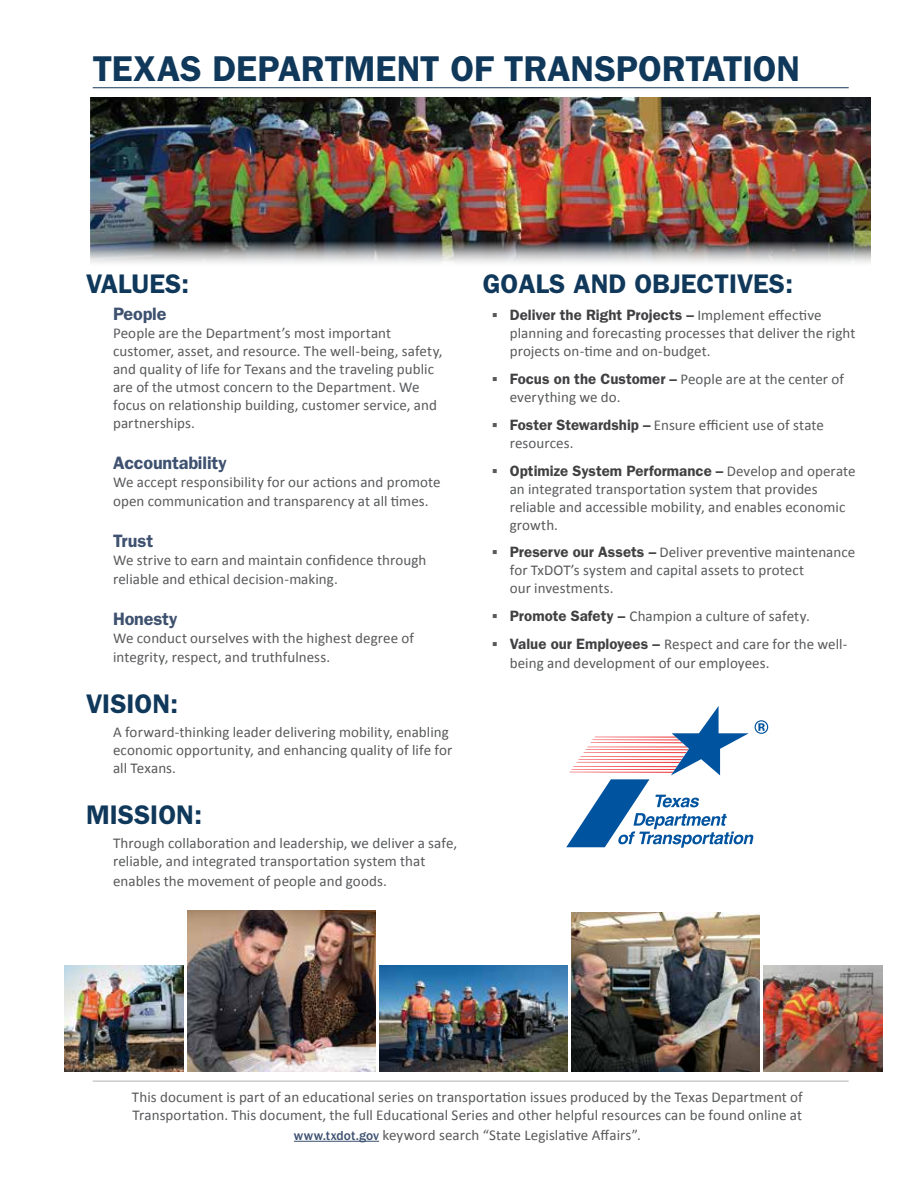
<style>
.page{position:relative;width:918px;height:1188px;background:#fff}
.page>*{position:absolute;margin:0;border:0;box-sizing:border-box;transform-origin:0 0}
.t1{font:600 36px "ITC Franklin Gothic Std";letter-spacing:-.005em;color:#10385a}
.t2{font:600 27px "ITC Franklin Gothic Std";color:#10385a}
.t3{font:600 18px "ITC Franklin Gothic Std";letter-spacing:-.01em;color:#3e516f}
.t4{font:15px/18px "Calibri";letter-spacing:.005em;color:#58595b}
.t5{font:600 15px "ITC Franklin Gothic Std";color:#414042}
.s1{font-family:"Calibri";font-weight:400;color:#58595b}
.s2{font-family:"ITC Franklin Gothic Std";font-weight:600;color:#414042}
.s3{font-family:"ITC Franklin Gothic Std";font-weight:500;font-size:13.5px;color:#3c5070}
</style>
<div class="page">
<hr style="left:93px;top:87px;width:756px;height:1px;background:#10385a">
<hr style="left:93px;top:1080px;width:756px;height:2px;background:#c9cbcc">
<svg style="left:566px;top:706px;width:202px;height:142px"></svg>
<hr style="left:294px;top:1141px;width:85px;height:1px;background:#3c5070">
<img style="left:64px;top:965px;width:119px;height:106px">
<img style="left:763px;top:965px;width:119px;height:106px">
<img style="left:379px;top:965px;width:188px;height:106px">
<img style="left:571px;top:912px;width:188px;height:159px">
<img style="left:187px;top:911px;width:188px;height:160px">
<img style="left:91px;top:97px;width:780px;height:166px">
<h1 class="t1" style="left:93px;top:47px;width:709px">TEXAS DEPARTMENT OF TRANSPORTATION</h1>
<h2 class="t2" style="left:86px;top:267px;width:105px">VALUES:</h2>
<p class="t3" style="left:113px;top:303px;width:55px">People</p>
<p class="t4" style="left:113px;top:324px;width:331px">People are the Department’s most important customer, asset, and resource. The well-being, safety, and quality of life for Texans and the traveling public are of the utmost concern to the Department. We focus on relationship building, customer service, and partnerships.</p>
<p class="t3" style="left:113px;top:452px;width:115px">Accountability</p>
<p class="t4" style="left:113px;top:472px;width:329px;line-height:19.5px">We accept responsibility for our actions and promote open communication and transparency at all times.</p>
<p class="t3" style="left:113px;top:530px;width:42px">Trust</p>
<p class="t4" style="left:113px;top:550px;width:315px;line-height:19.5px">We strive to earn and maintain confidence through reliable and ethical decision-making.</p>
<p class="t3" style="left:113px;top:608px;width:66px">Honesty</p>
<p class="t4" style="left:113px;top:628px;width:302px;line-height:19.5px">We conduct ourselves with the highest degree of integrity, respect, and truthfulness.</p>
<h2 class="t2" style="left:86px;top:687px;width:94px">VISION:</h2>
<p class="t4" style="left:113px;top:723px;width:341px">A forward-thinking leader delivering mobility, enabling economic opportunity, and enhancing quality of life for all Texans.</p>
<h2 class="t2" style="left:86px;top:798px;width:118px">MISSION:</h2>
<p class="t4" style="left:113px;top:834px;width:346px">Through collaboration and leadership, we deliver a safe, reliable, and integrated transportation system that</p>
<p class="t4" style="left:113px;top:872px;width:275px">enables the movement of people and goods.</p>
<h2 class="t2" style="left:483px;top:267px;width:312px">GOALS AND OBJECTIVES:</h2>
<p class="t5" style="left:510px;top:306px;width:313px">Deliver the Right Projects – <span class="s1">Implement effective</span></p>
<p class="t4" style="left:510px;top:324px;width:347px">planning and forecasting processes that deliver the right projects on-time and on-budget.</p>
<p class="t4" style="left:510px;top:370px;width:336px"><span class="s2">Focus on the Customer –</span> People are at the center of everything we do.</p>
<p class="t4" style="left:510px;top:416px;width:316px"><span class="s2">Foster Stewardship –</span> Ensure efficient use of state resources.</p>
<p class="t5" style="left:510px;top:462px;width:347px">Optimize System Performance – <span class="s1">Develop and operate</span></p>
<p class="t4" style="left:510px;top:480px;width:337px">an integrated transportation system that provides reliable and accessible mobility, and enables economic growth.</p>
<p class="t4" style="left:510px;top:543px;width:347px"><span class="s2">Preserve our Assets –</span> Deliver preventive maintenance for TxDOT’s system and capital assets to protect<br>our investments.</p>
<p class="t4" style="left:510px;top:602px;width:339px;line-height:27.8px"><span class="s2">Promote Safety –</span> Champion a culture of safety.<br><span class="s2">Value our Employees –</span> Respect and care for the well-</p>
<p class="t4" style="left:510px;top:654px;width:261px">being and development of our employees.</p>
<p class="t4" style="left:132px;top:1088px;width:672px">This document is part of an educational series on transportation issues produced by the Texas Department of<br>Transportation. This document, the full Educational Series and other helpful resources can be found online at</p>
<p class="t4" style="left:294px;top:1126px;width:348px"><span class="s3">www.txdot.gov</span> keyword search “State Legislative Affairs”.</p>
</div>
